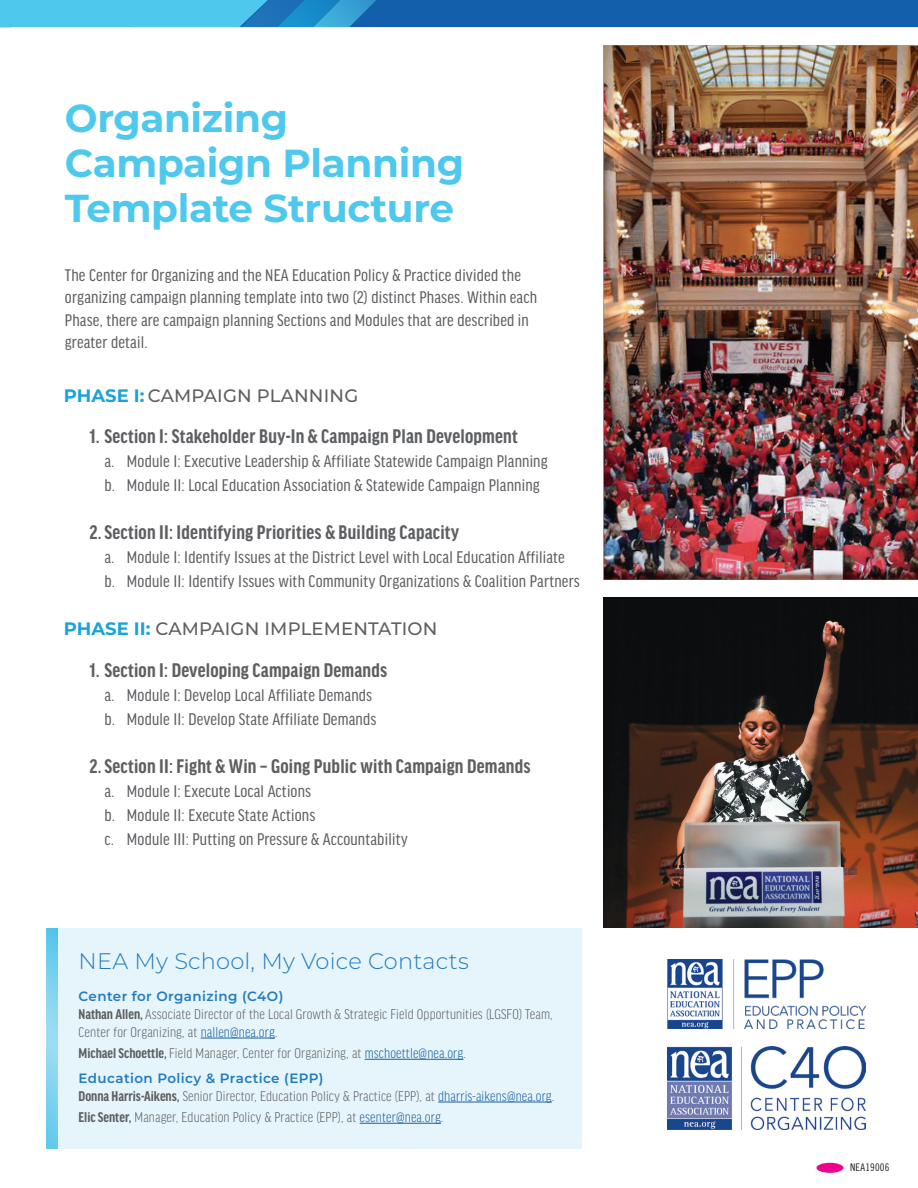
<style>
.page{position:relative;width:918px;height:1188px;background:#fff}
.page>*{position:absolute;margin:0;border:0;box-sizing:border-box;transform-origin:0 0}
.t1{font:700 39px/45px "Montserrat";letter-spacing:-.01em;color:#4ec8ed}
.t2{font:300 22.5px "Montserrat";letter-spacing:.01em;color:#237bbf}
.t3{font:700 condensed 21px "Good Headline Pro";letter-spacing:.01em;color:#5d5f62}
.t4{font:condensed 18px/24px "Good Headline Pro";letter-spacing:.01em;color:#5d5f62}
.body_bullets{font:500 18px "Montserrat";letter-spacing:.01em;color:#5d5f62}
.t5{font:300 condensed 15px/18px "Good Headline Pro";letter-spacing:.01em;color:#5d5f62}
.t6{font:600 13.5px "Montserrat";letter-spacing:.03em;color:#237bbf}
.t7{font:10.5px "Trade Gothic LT Std Cn 18";letter-spacing:.02em;color:#231f20}
.s1{font-weight:700;color:#1aa3da}
.s2{font-weight:700}
.s3{color:#175d9e}
</style>
<div class="page">
<img style="left:604px;top:45px;width:314px;height:535px">
<img style="left:604px;top:598px;width:314px;height:330px">
<div style="left:816px;top:1163px;width:27px;height:10px;background:#ed028c;border-radius:50%"></div>
<svg style="left:0;top:0;width:918px;height:27px;background:#2581c0"></svg>
<div style="left:46px;top:928px;width:536px;height:220px;background:#e6f5fb"></div>
<hr style="left:201px;top:1038px;width:74px;height:1px;background:#175d9e">
<hr style="left:365px;top:1059px;width:99px;height:1px;background:#175d9e">
<hr style="left:438px;top:1102px;width:114px;height:1px;background:#175d9e">
<hr style="left:360px;top:1123px;width:81px;height:1px;background:#175d9e">
<svg style="left:46px;top:928px;width:12px;height:220px;background:#7dd2ee"></svg>
<img style="left:668px;top:959px;width:198px;height:70px">
<img style="left:668px;top:1046px;width:198px;height:84px">
<p class="t1" style="left:65px;top:93px;width:401px">Organizing<br>Campaign Planning<br>Template Structure</p>
<p class="t4" style="left:65px;top:264px;width:474px;line-height:22.5px">The Center for Organizing and the NEA Education Policy &amp; Practice divided the organizing campaign planning template into two (2) distinct Phases. Within each Phase, there are campaign planning Sections and Modules that are described in greater detail.</p>
<p class="body_bullets" style="left:64px;top:383px;width:296px"><span class="s1">PHASE I:</span> CAMPAIGN PLANNING</p>
<p class="t3" style="left:89px;top:427px;width:430px">1. Section I: Stakeholder Buy-In &amp; Campaign Plan Development</p>
<p class="t4" style="left:104px;top:450px;width:445px">a. Module I: Executive Leadership &amp; Affiliate Statewide Campaign Planning b. Module II: Local Education Association &amp; Statewide Campaign Planning</p>
<p class="t3" style="left:89px;top:523px;width:371px">2.Section II: Identifying Priorities &amp; Building Capacity</p>
<p class="t4" style="left:104px;top:546px;width:477px">a. Module I: Identify Issues at the District Level with Local Education Affiliate b. Module II: Identify Issues with Community Organizations &amp; Coalition Partners</p>
<p class="body_bullets" style="left:64px;top:616px;width:375px"><span class="s1">PHASE II:</span> CAMPAIGN IMPLEMENTATION</p>
<p class="t3" style="left:89px;top:660px;width:299px">1. Section I: Developing Campaign Demands</p>
<p class="t4" style="left:104px;top:683px;width:273px">a. Module I: Develop Local Affiliate Demands b. Module II: Develop State Affiliate Demands</p>
<p class="t3" style="left:89px;top:756px;width:443px">2.Section II: Fight &amp; Win – Going Public with Campaign Demands</p>
<p class="t4" style="left:104px;top:779px;width:305px">a. Module I: Execute Local Actions<br>b. Module II: Execute State Actions<br>c. Module III: Putting on Pressure &amp; Accountability</p>
<p class="t2" style="left:79px;top:946px;width:392px">NEA My School, My Voice Contacts</p>
<p class="t6" style="left:79px;top:987px;width:206px">Center for Organizing (C4O)</p>
<p class="t5" style="left:79px;top:1005px;width:476px"><span class="s2">Nathan Allen,</span> Associate Director of the Local Growth &amp; Strategic Field Opportunities (LGSFO) Team,<br>Center for Organizing, at <span class="s3">nallen@nea.org</span>.</p>
<p class="t5" style="left:79px;top:1045px;width:389px"><span class="s2">Michael Schoettle,</span> Field Manager, Center for Organizing, at <span class="s3">mschoettle@nea.org</span>.</p>
<p class="t6" style="left:79px;top:1069px;width:247px">Education Policy &amp; Practice (EPP)</p>
<p class="t5" style="left:79px;top:1087px;width:477px"><span class="s2">Donna Harris-Aikens,</span> Senior Director, Education Policy &amp; Practice (EPP), at <span class="s3">dharris-aikens@nea.org</span>.</p>
<p class="t5" style="left:79px;top:1109px;width:366px"><span class="s2">Elic Senter,</span> Manager, Education Policy &amp; Practice (EPP), at <span class="s3">esenter@nea.org</span>.</p>
<p class="t7" style="left:850px;top:1161px;width:41px">NEA19006</p>
</div>
